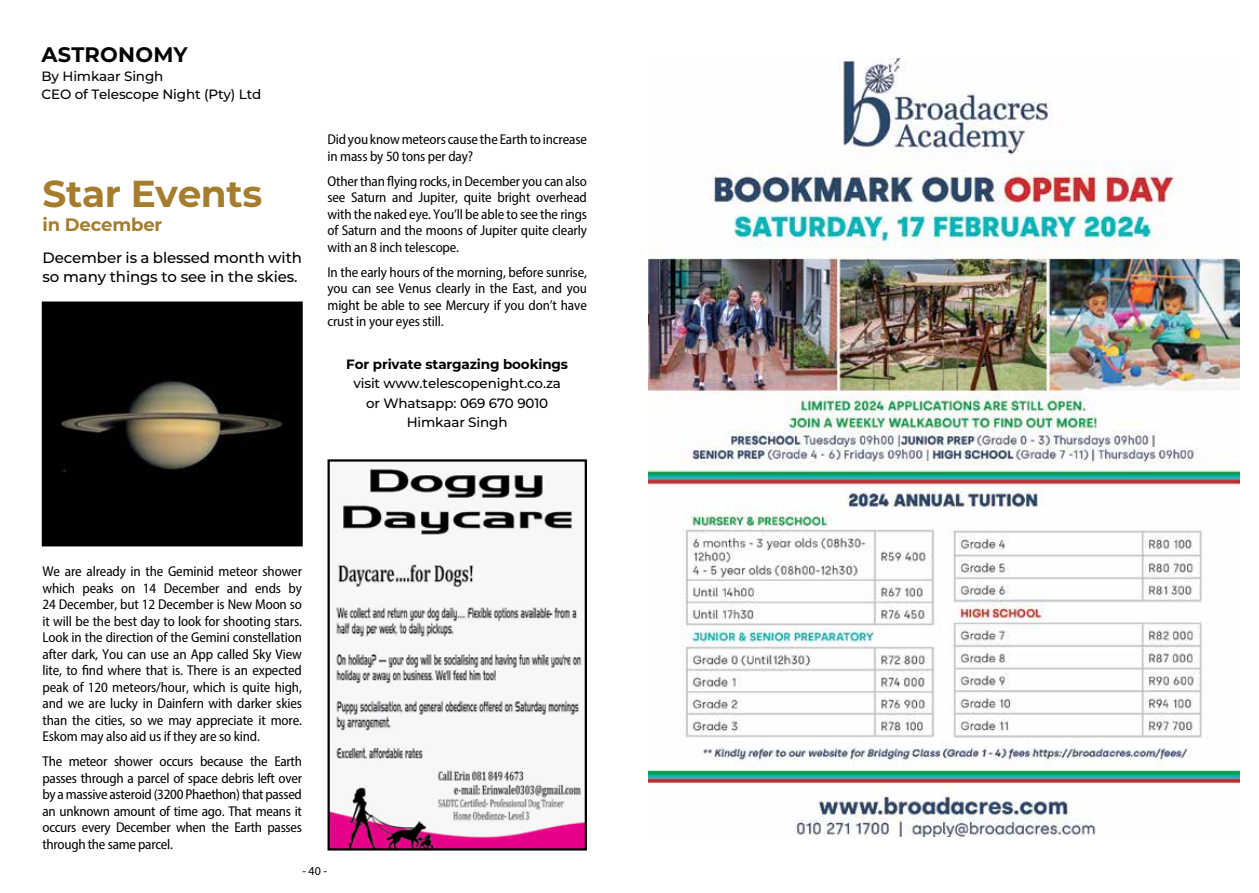
<style>
.page{position:relative;width:1259px;height:893px;background:#fff}
.page>*{position:absolute;margin:0;border:0;box-sizing:border-box;transform-origin:0 0}
.t1{font:700 37.5px "Montserrat";letter-spacing:-.01em;color:#a57d2d}
.t2{font:700 21px "Montserrat";letter-spacing:.01em;color:#000}
.t3{font:700 18px "Montserrat";letter-spacing:-.01em;color:#a57d2d}
.t4{font:500 15px/19.5px "Montserrat";letter-spacing:-.01em;color:#000}
.t5{font:semi-condensed 14.25px/16.5px "Myriad Pro";letter-spacing:-.01em;color:#000;text-align:justify}
.t6{font:500 13.5px/19.5px "Montserrat";letter-spacing:-.01em;color:#000}
.t7{font:700 13.5px "Montserrat";letter-spacing:-.01em;color:#000}
.t8{font:12px "Myriad Pro";color:#000}
</style>
<div class="page">
<img style="left:648px;top:58px;width:591px;height:779px">
<div style="left:43px;top:302px;width:259px;height:244px;background:#000"></div>
<img style="left:61px;top:380px;width:222px;height:93px">
<div style="left:42px;top:301px;width:261px;height:245px;border:2px solid #000"></div>
<img style="left:330px;top:468px;width:254px;height:379px">
<div style="left:327px;top:459px;width:260px;height:391px;border:2px solid #000"></div>
<h2 class="t2" style="left:42px;top:39px;width:148px">ASTRONOMY</h2>
<p class="t6" style="left:42px;top:67px;width:221px;line-height:18px">By Himkaar Singh<br>CEO of Telescope Night (Pty) Ltd</p>
<h1 class="t1" style="left:43px;top:167px;width:221px">Star Events</h1>
<p class="t3" style="left:43px;top:212px;width:121px">in December</p>
<p class="t4" style="left:43px;top:247px;width:261px">December is a blessed month with so many things to see in the skies.</p>
<p class="t5" style="left:327px;top:131px;width:261px">Did you know meteors cause the Earth to increase in mass by 50 tons per day?</p>
<p class="t5" style="left:327px;top:173px;width:261px">Other than flying rocks, in December you can also see Saturn and Jupiter, quite bright overhead with the naked eye. You’ll be able to see the rings of Saturn and the moons of Jupiter quite clearly with an 8 inch telescope.</p>
<p class="t5" style="left:327px;top:264px;width:261px">In the early hours of the morning, before sunrise, you can see Venus clearly in the East, and you might be able to see Mercury if you don’t have crust in your eyes still.</p>
<p class="t7" style="left:346px;top:354px;width:223px">For private stargazing bookings</p>
<p class="t6" style="left:353px;top:373px;width:209px;text-align:center">visit www.telescopenight.co.za or Whatsapp: 069 670 9010<br>Himkaar Singh</p>
<p class="t5" style="left:43px;top:563px;width:261px">We are already in the Geminid meteor shower which peaks on 14 December and ends by 24 December, but 12 December is New Moon so it will be the best day to look for shooting stars.<br>Look in the direction of the Gemini constellation after dark, You can use an App called Sky View lite, to find where that is. There is an expected peak of 120 meteors/hour, which is quite high, and we are lucky in Dainfern with darker skies than the cities, so we may appreciate it more.<br>Eskom may also aid us if they are so kind.</p>
<p class="t5" style="left:43px;top:753px;width:261px">The meteor shower occurs because the Earth passes through a parcel of space debris left over by a massive asteroid (3200 Phaethon) that passed an unknown amount of time ago. That means it occurs every December when the Earth passes through the same parcel.</p>
<p class="t8" style="left:302px;top:864px;width:26px">- 40 -</p>
</div>
